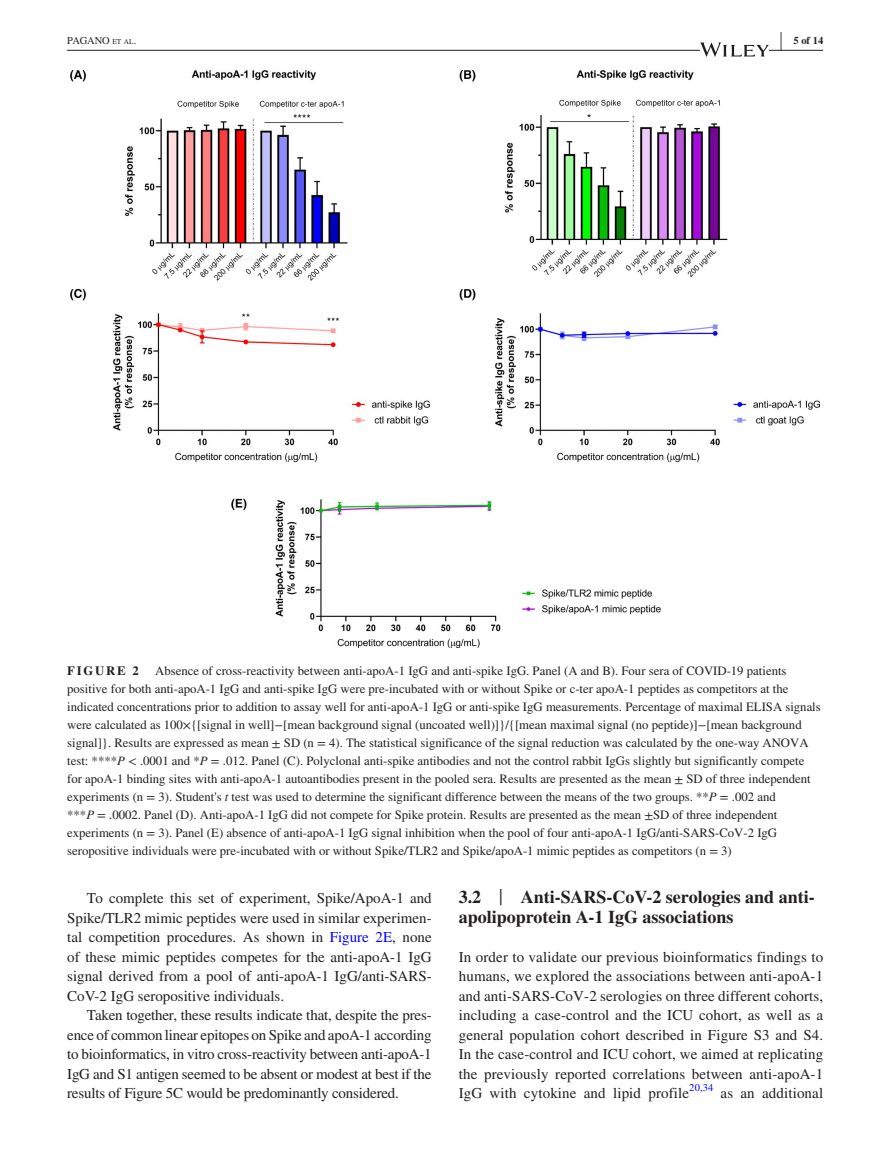
<style>
.page{position:relative;width:893px;height:1174px;background:#fff}
.page>*{position:absolute;margin:0;border:0;box-sizing:border-box;transform-origin:0 0}
.t1{font:700 25.95px "STIX";color:#231f20;scale:.36 1}
.t2{font:700 18px/19.5px "STIX";color:#231f20}
.t3{font:15px/19.5px "STIX";color:#231f20;text-align:justify}
.t4{font:12.75px/18px "STIX";color:#231f20}
.t5{font:700 12.75px "STIX";letter-spacing:.14em;color:#231f20}
.t6{font:10.5px "STIX";letter-spacing:-.015em;color:#231f20}
.t7{font:700 10.5px "STIX";color:#231f20}
.s1{font-size:7.35px}
.s2{font-style:italic}
.s3{color:#00f}
.s4{font-weight:400;font-size:23.7px}
</style>
<div class="page">
<hr style="left:67px;top:50px;width:756px;height:1px;background:#231f20">
<svg style="left:700px;top:42px;width:69px;height:15px"></svg>
<img style="left:71px;top:70px;width:748px;height:577px">
<h1 class="t1" style="left:780px;top:26px;width:7px">|</h1>
<p class="t6" style="left:67px;top:33px;width:71px">PAGANO <span class="s1">et al</span>.</p>
<p class="t7" style="left:793px;top:34px;width:31px">5 of 14</p>
<p class="t5" style="left:67px;top:662px;width:73px">FIGURE 2</p>
<p class="t4" style="left:67px;top:662px;width:755px;text-indent:88px">Absence of cross-reactivity between anti-apoA-1 IgG and anti-spike IgG. Panel (A and B). Four sera of COVID-19 patients positive for both anti-apoA-1 IgG and anti-spike IgG were pre-incubated with or without Spike or c-ter apoA-1 peptides as competitors at the indicated concentrations prior to addition to assay well for anti-apoA-1 IgG or anti-spike IgG measurements. Percentage of maximal ELISA signals were calculated as 100×{[signal in well]−[mean background signal (uncoated well)]}/{[mean maximal signal (no peptide)]−[mean background signal]}. Results are expressed as mean ± SD (n = 4). The statistical significance of the signal reduction was calculated by the one-way ANOVA test: ****<span class="s2">P</span> &lt; .0001 and *<span class="s2">P</span> = .012. Panel (C). Polyclonal anti-spike antibodies and not the control rabbit IgGs slightly but significantly compete for apoA-1 binding sites with anti-apoA-1 autoantibodies present in the pooled sera. Results are presented as the mean ± SD of three independent experiments (n = 3). Student's <span class="s2">t</span> test was used to determine the significant difference between the means of the two groups. **<span class="s2">P</span> = .002 and<br>***<span class="s2">P</span> = .0002. Panel (D). Anti-apoA-1 IgG did not compete for Spike protein. Results are presented as the mean ±SD of three independent experiments (n = 3). Panel (E) absence of anti-apoA-1 IgG signal inhibition when the pool of four anti-apoA-1 IgG/anti-SARS-CoV-2 IgG seropositive individuals were pre-incubated with or without Spike/TLR2 and Spike/apoA-1 mimic peptides as competitors (n = 3)</p>
<p class="t3" style="left:67px;top:889px;width:366px;text-indent:20px">To complete this set of experiment, Spike/ApoA-1 and Spike/TLR2 mimic peptides were used in similar experimen&shy;tal competition procedures. As shown in <span class="s3">Figure 2E</span>, none of these mimic peptides competes for the anti-apoA-1 IgG signal derived from a pool of anti-apoA-1 IgG/anti-SARS-CoV-2 IgG seropositive individuals.</p>
<p class="t3" style="left:67px;top:1006px;width:366px;text-indent:20px">Taken together, these results indicate that, despite the pres&shy;ence of common linear epitopes on Spike and apoA-1 according to bioinformatics, in vitro cross-reactivity between anti-apoA-1<br>IgG and S1 antigen seemed to be absent or modest at best if the results of Figure 5C would be predominantly considered.</p>
<h2 class="t2" style="left:459px;top:887px;width:357px">3.2 <span class="s4">|</span> Anti-SARS-CoV-2 serologies and anti&shy;apolipoprotein A-1 IgG associations</h2>
<p class="t3" style="left:459px;top:947px;width:366px">In order to validate our previous bioinformatics findings to humans, we explored the associations between anti-apoA-1 and anti-SARS-CoV-2 serologies on three different cohorts, including a case-control and the ICU cohort, as well as a general population cohort described in Figure S3 and S4.<br>In the case-control and ICU cohort, we aimed at replicating the previously reported correlations between anti-apoA-1<br>IgG with cytokine and lipid profile<sup>20,34</sup></p>
<p class="t3" style="left:720px;top:1084px;width:104px">as an additional</p>
</div>
